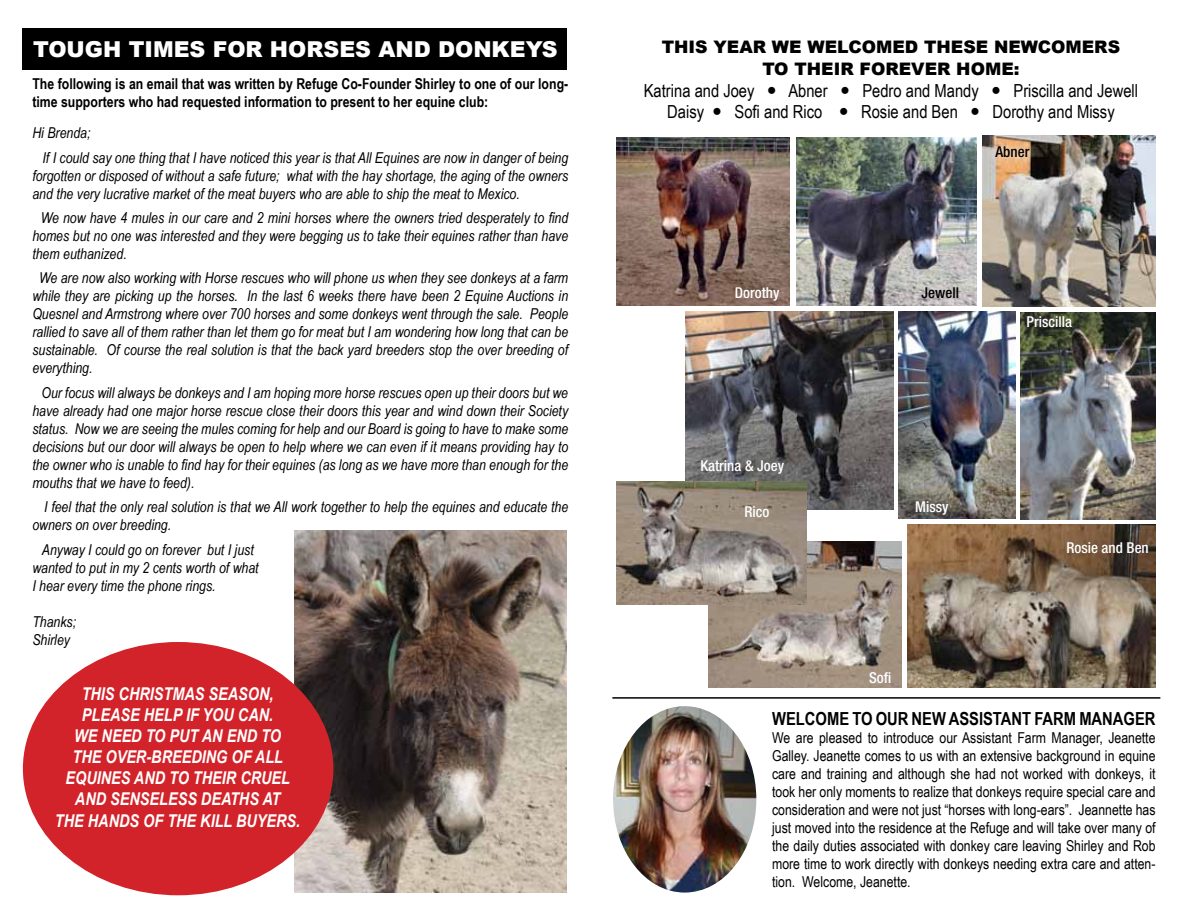
<style>
.page{position:relative;width:1188px;height:918px;background:#fff}
.page>*{position:absolute;margin:0;border:0;box-sizing:border-box;transform-origin:0 0}
.t1{font:900 21.9px "Arial";color:#fff}
.t2{font:18px "Arial Narrow";color:#000}
.t3{font:700 18px "Arial Narrow";color:#000}
.t4{font:italic 700 17.7px/21.1px "Arial Narrow";color:#fff;text-align:center}
.t5{font:900 17.25px/21.6px "Arial";color:#000;text-align:center}
.t6{font:italic 15px/18px "Arial Narrow";color:#000}
.t7{font:15px/18px "Arial Narrow";color:#000;text-align:justify}
.t8{font:700 15px/18px "Arial Narrow";color:#000}
.t9{font:500 condensed 15px "Helvetica Neue";color:#fff}
.t10{font:500 condensed 15px "Helvetica Neue";color:#000}
</style>
<div class="page">
<img style="left:685px;top:311px;width:209px;height:199px">
<div style="left:22px;top:28px;width:544px;height:41px;background:#000"></div>
<img style="left:295px;top:531px;width:272px;height:362px">
<div style="left:23px;top:642px;width:310px;height:253px;background:#d2232a;border-radius:50%"></div>
<img style="left:907px;top:525px;width:249px;height:163px">
<img style="left:797px;top:137px;width:179px;height:168px">
<img style="left:983px;top:135px;width:173px;height:171px">
<img style="left:617px;top:137px;width:173px;height:168px">
<img style="left:899px;top:311px;width:117px;height:208px">
<img style="left:1020px;top:312px;width:136px;height:208px">
<img style="left:613px;top:706px;width:143px;height:187px">
<hr style="left:612px;top:697px;width:548px;height:2px;background:#000">
<svg style="left:987px;top:137px;width:51px;height:29px"></svg>
<img style="left:709px;top:542px;width:193px;height:146px">
<img style="left:617px;top:481px;width:190px;height:123px">
<h1 class="t1" style="left:33px;top:33px;width:526px">TOUGH TIMES FOR HORSES AND DONKEYS</h1>
<p class="t8" style="left:32px;top:74px;width:537px">The following is an email that was written by Refuge Co-Founder Shirley to one of our long&shy;time supporters who had requested information to present to her equine club:</p>
<p class="t6" style="left:43px;top:120px;width:527px;line-height:24.5px;text-indent:-10px">Hi Brenda;<br>If I could say one thing that I have noticed this year is that All Equines are now in danger of being</p>
<p class="t6" style="left:32px;top:166px;width:537px">forgotten or disposed of without a safe future; what with the hay shortage, the aging of the owners and the very lucrative market of the meat buyers who are able to ship the meat to Mexico.</p>
<p class="t6" style="left:32px;top:208px;width:537px;text-align:justify;text-indent:8px">We now have 4 mules in our care and 2 mini horses where the owners tried desperately to find homes but no one was interested and they were begging us to take their equines rather than have them euthanized.</p>
<p class="t6" style="left:32px;top:269px;width:537px;text-align:justify;text-indent:7px">We are now also working with Horse rescues who will phone us when they see donkeys at a farm while they are picking up the horses. In the last 6 weeks there have been 2 Equine Auctions in Quesnel and Armstrong where over 700 horses and some donkeys went through the sale. People rallied to save all of them rather than let them go for meat but I am wondering how long that can be sustainable. Of course the real solution is that the back yard breeders stop the over breeding of everything.</p>
<p class="t6" style="left:32px;top:383px;width:537px;text-align:justify;text-indent:9px">Our focus will always be donkeys and I am hoping more horse rescues open up their doors but we have already had one major horse rescue close their doors this year and wind down their Society status. Now we are seeing the mules coming for help and our Board is going to have to make some decisions but our door will always be open to help where we can even if it means providing hay to the owner who is unable to find hay for their equines (as long as we have more than enough for the mouths that we have to feed).</p>
<p class="t6" style="left:32px;top:498px;width:537px;text-indent:12px">I feel that the only real solution is that we All work together to help the equines and educate the owners on over breeding.</p>
<p class="t6" style="left:32px;top:540px;width:228px;text-indent:9px">Anyway I could go on forever but I just wanted to put in my 2 cents worth of what<br>I hear every time the phone rings.</p>
<p class="t6" style="left:32px;top:612px;width:45px">Thanks;<br>Shirley</p>
<p class="t4" style="left:55px;top:682px;width:247px">THIS CHRISTMAS SEAS ON,<br>PLEASE HELP IF YOU CAN.<br>WE NEED TO PUT AN END TO<br>THE OVER-BREEDING OF ALL<br>EQUINES AND TO THEIR CRUEL<br>AND SENSELESS DEATHS AT<br>THE HANDS OF THE KILL BUYERS.</p>
<p class="t5" style="left:662px;top:36px;width:460px">TH IS YEAR WE WELCOMED TH ESE NEWCOMERS<br>TO THEIR FOREVER HOME:</p>
<p class="t2" style="left:644px;top:77px;width:112px">Katrina and Joey</p>
<p class="t2" style="left:788px;top:77px;width:41px">Abner</p>
<p class="t2" style="left:862px;top:77px;width:118px">Pedro and Mandy</p>
<p class="t2" style="left:1013px;top:77px;width:126px">Priscilla and Jewell</p>
<p class="t2" style="left:667px;top:99px;width:38px">Daisy</p>
<p class="t2" style="left:735px;top:99px;width:89px">Sofi and Rico</p>
<p class="t2" style="left:861px;top:99px;width:98px">Rosie and Ben</p>
<p class="t2" style="left:993px;top:99px;width:124px">Dorothy and Missy</p>
<p class="t10" style="left:996px;top:143px;width:35px">Abner</p>
<p class="t9" style="left:735px;top:283px;width:46px">Dorothy</p>
<p class="t10" style="left:922px;top:283px;width:39px">Jewell</p>
<p class="t9" style="left:1027px;top:312px;width:47px">Priscilla</p>
<p class="t9" style="left:700px;top:457px;width:85px">Katrina &amp; Joey</p>
<p class="t9" style="left:745px;top:503px;width:26px">Rico</p>
<p class="t9" style="left:915px;top:498px;width:35px">Missy</p>
<p class="t9" style="left:869px;top:668px;width:24px">Sofi</p>
<p class="t9" style="left:1066px;top:539px;width:84px">Rosie and Ben</p>
<p class="t3" style="left:772px;top:705px;width:380px">Welcome to our new Assistant Farm Manager</p>
<p class="t7" style="left:772px;top:728px;width:385px">We are pleased to introduce our Assistant Farm Manager, Jeanette Galley. Jeanette comes to us with an extensive background in equine care and training and although she had not worked with donkeys, it took her only moments to realize that donkeys require special care and consideration and were not just “horses with long-ears”. Jeannette has just moved into the residence at the Refuge and will take over many of the daily duties associated with donkey care leaving Shirley and Rob more time to work directly with donkeys needing extra care and atten&shy;tion. Welcome, Jeanette.</p>
</div>
